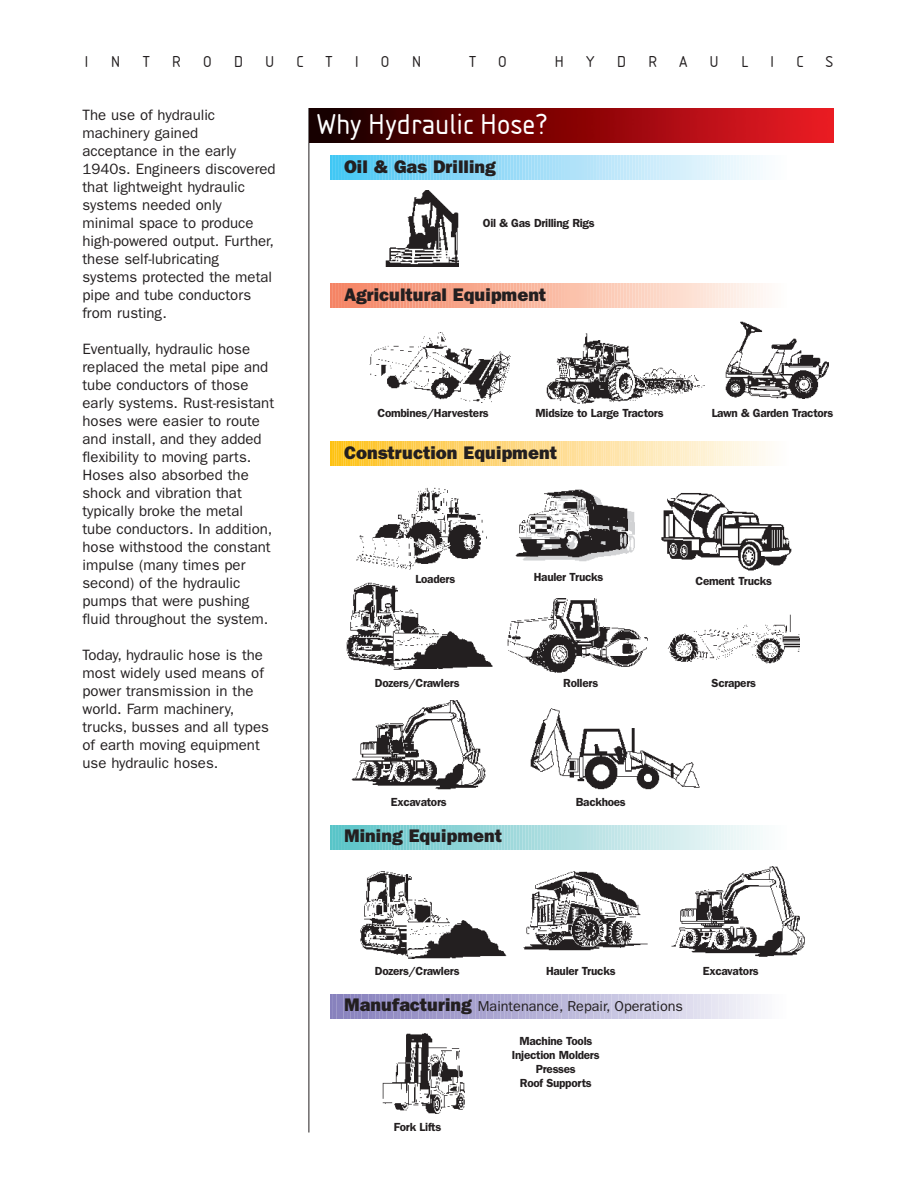
<style>
.page{position:relative;width:918px;height:1188px;background:#fff}
.page>*{position:absolute;margin:0;border:0;box-sizing:border-box;transform-origin:0 0}
.t1{font:30px "Isonorm D";color:#fff}
.t2{font:800 18.3px "Franklin Gothic";color:#231f20}
.t3{font:16.5px "Isonorm D";color:#231f20}
.t4{font:15px/18px "Franklin Gothic";color:#231f20}
.t5{font:14.4px "Franklin Gothic";color:#231f20}
.t6{font:600 11.7px/14.1px "Franklin Gothic";letter-spacing:-.025em;color:#231f20;text-align:center}
.s1{font-weight:800;font-size:18.3px}
</style>
<div class="page">
<hr style="left:309px;top:108px;width:1px;height:1025px;background:#231f20">
<img style="left:309px;top:108px;width:525px;height:35px">
<svg style="left:331px;top:283px;width:435px;height:25px;background:#f9bda8"></svg>
<svg style="left:331px;top:155px;width:432px;height:24px;background:#a5e0f8"></svg>
<svg style="left:331px;top:442px;width:439px;height:24px;background:#fede91"></svg>
<svg style="left:331px;top:825px;width:432px;height:24px;background:#abdee0"></svg>
<svg style="left:331px;top:995px;width:427px;height:24px;background:#bab7da"></svg>
<img style="left:370px;top:333px;width:335px;height:71px">
<img style="left:360px;top:867px;width:444px;height:91px">
<img style="left:347px;top:487px;width:452px;height:302px">
<div style="left:503px;top:485px;width:138px;height:82px;background:#fff"></div>
<img style="left:523px;top:511px;width:112px;height:50px">
<img style="left:516px;top:490px;width:112px;height:68px">
<img style="left:386px;top:190px;width:73px;height:77px">
<img style="left:530px;top:705px;width:196px;height:85px">
<img style="left:725px;top:322px;width:103px;height:76px">
<img style="left:382px;top:1033px;width:82px;height:81px">
<p class="t3" style="left:85px;top:52px;width:6px">I</p>
<p class="t3" style="left:111px;top:52px;width:11px">N</p>
<p class="t3" style="left:143px;top:52px;width:9px">T</p>
<p class="t3" style="left:172px;top:52px;width:10px">R</p>
<p class="t3" style="left:203px;top:52px;width:10px">O</p>
<p class="t3" style="left:234px;top:52px;width:11px">D</p>
<p class="t3" style="left:265px;top:52px;width:11px">U</p>
<p class="t3" style="left:297px;top:52px;width:8px">C</p>
<p class="t3" style="left:326px;top:52px;width:9px">T</p>
<p class="t3" style="left:355px;top:52px;width:6px">I</p>
<p class="t3" style="left:381px;top:52px;width:10px">O</p>
<p class="t3" style="left:412px;top:52px;width:11px">N</p>
<p class="t3" style="left:469px;top:52px;width:9px">T</p>
<p class="t3" style="left:498px;top:52px;width:10px">O</p>
<p class="t3" style="left:554px;top:52px;width:11px">H</p>
<p class="t3" style="left:586px;top:52px;width:10px">Y</p>
<p class="t3" style="left:617px;top:52px;width:11px">D</p>
<p class="t3" style="left:648px;top:52px;width:10px">R</p>
<p class="t3" style="left:679px;top:52px;width:10px">A</p>
<p class="t3" style="left:710px;top:52px;width:11px">U</p>
<p class="t3" style="left:741px;top:52px;width:9px">L</p>
<p class="t3" style="left:770px;top:52px;width:6px">I</p>
<p class="t3" style="left:797px;top:52px;width:8px">C</p>
<p class="t3" style="left:826px;top:52px;width:9px">S</p>
<p class="t4" style="left:82px;top:107px;width:195px">The use of hydraulic machinery gained acceptance in the early<br>1940s. Engineers discovered that lightweight hydraulic systems needed only minimal space to produce high-powered output. Further, these self-lubricating systems protected the metal pipe and tube conductors from rusting.</p>
<p class="t4" style="left:82px;top:341px;width:193px">Eventually, hydraulic hose replaced the metal pipe and tube conductors of those early systems. Rust-resistant hoses were easier to route and install, and they added flexibility to moving parts.<br>Hoses also absorbed the shock and vibration that typically broke the metal tube conductors. In addition, hose withstood the constant impulse (many times per second) of the hydraulic pumps that were pushing fluid throughout the system.</p>
<p class="t4" style="left:82px;top:647px;width:188px">Today, hydraulic hose is the most widely used means of power transmission in the world. Farm machinery, trucks, busses and all types of earth moving equipment use hydraulic hoses.</p>
<h1 class="t1" style="left:317px;top:107px;width:232px">Why Hydraulic Hose?</h1>
<p class="t2" style="left:344px;top:160px;width:153px">Oil &amp; Gas Drilling</p>
<p class="t6" style="left:483px;top:217px;width:113px">Oil &amp; Gas Drilling Rigs</p>
<p class="t2" style="left:344px;top:289px;width:204px">Agricultural Equipment</p>
<p class="t6" style="left:378px;top:407px;width:113px">Combines/Harvesters</p>
<p class="t6" style="left:535px;top:407px;width:130px">Midsize to Large Tractors</p>
<p class="t2" style="left:344px;top:447px;width:214px">Construction Equipment</p>
<p class="t6" style="left:712px;top:407px;width:123px">Lawn &amp; Garden Tractors</p>
<p class="t6" style="left:534px;top:571px;width:71px">Hauler Trucks</p>
<p class="t6" style="left:416px;top:573px;width:41px">Loaders</p>
<p class="t6" style="left:696px;top:575px;width:78px">Cement Trucks</p>
<p class="t6" style="left:375px;top:677px;width:86px">Dozers/Crawlers</p>
<p class="t6" style="left:563px;top:677px;width:36px">Rollers</p>
<p class="t6" style="left:712px;top:677px;width:46px">Scrapers</p>
<p class="t6" style="left:391px;top:796px;width:57px">Excavators</p>
<p class="t2" style="left:344px;top:829px;width:159px">Mining Equipment</p>
<p class="t6" style="left:576px;top:796px;width:52px">Backhoes</p>
<p class="t6" style="left:375px;top:965px;width:86px">Dozers/Crawlers</p>
<p class="t6" style="left:546px;top:965px;width:71px">Hauler Trucks</p>
<p class="t5" style="left:344px;top:1001px;width:340px"><span class="s1">Manufacturing</span> Maintenance, Repair, Operations</p>
<p class="t6" style="left:394px;top:1121px;width:49px">Fork Lifts</p>
<p class="t6" style="left:512px;top:1035px;width:89px">Machine Tools<br>Injection Molders<br>Presses<br>Roof Supports</p>
<p class="t6" style="left:703px;top:965px;width:57px">Excavators</p>
</div>
